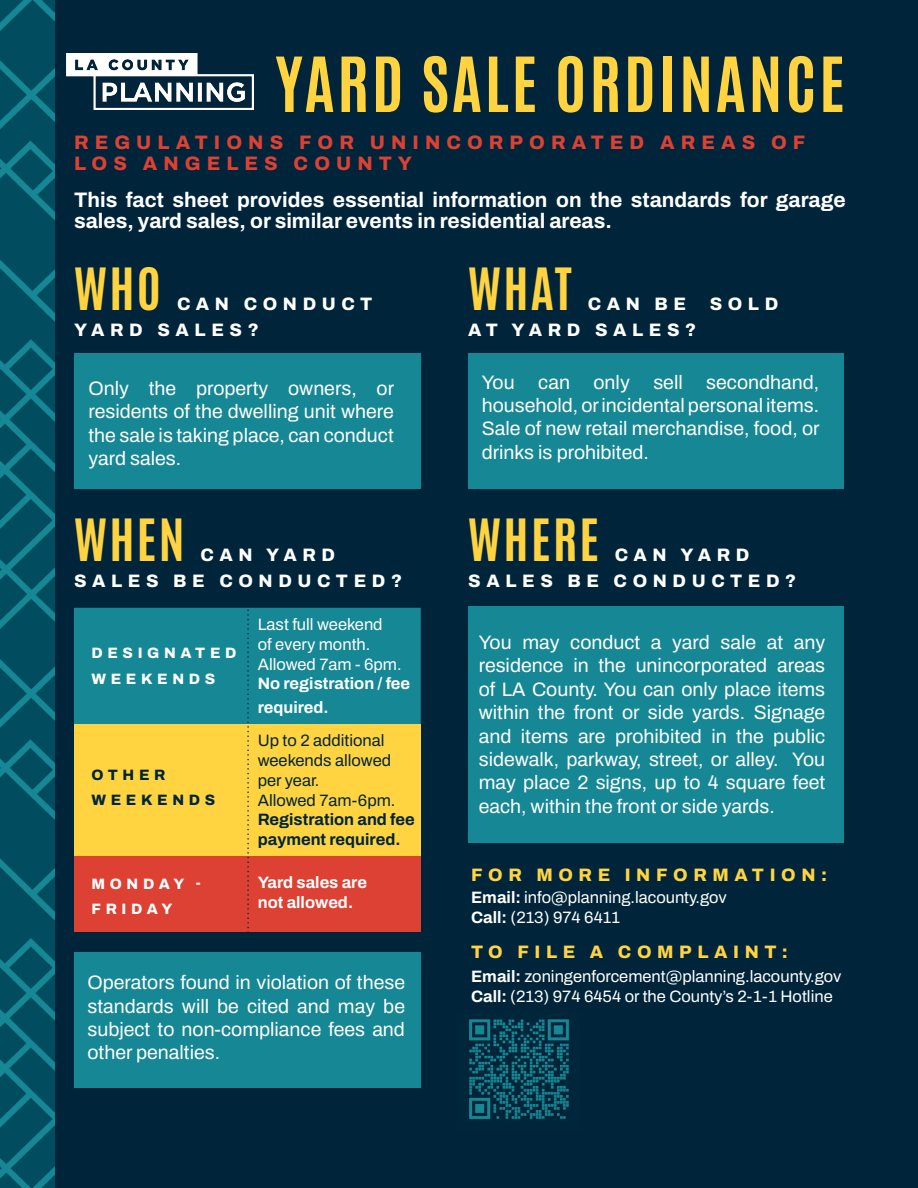
<style>
.page{position:relative;width:918px;height:1188px;background:#00253a}
.page>*{position:absolute;margin:0;border:0;box-sizing:border-box;transform-origin:0 0}
.t1{font:700 64.5px "Antonio";letter-spacing:.05em;color:#ffd440}
.t2{font:700 49.5px "Antonio";letter-spacing:.05em;color:#ffd440}
.t3{font:700 21px/21px "Archivo";color:#fff}
.t4{font:19.5px/23.4px "Archivo";color:#fff;text-align:justify}
.t5{font:800 19.5px "Archivo";letter-spacing:.31em;color:#dc4133}
.t6{font:800 18px/25.5px "Archivo";letter-spacing:.31em;color:#fff}
.t7{font:800 18px "Archivo";letter-spacing:.31em;color:#ffd440}
.t8{font:16.5px "Archivo";color:#fff}
.t9{font:16.5px "Archivo";color:#00253a}
.t10{font:700 16.5px "Archivo";color:#fff}
.t11{font:700 16.5px "Archivo";color:#00253a}
.t12{font:800 15px "Archivo";letter-spacing:.31em;color:#fff}
.t13{font:800 15px "Archivo";letter-spacing:.31em;color:#00253a}
.s1{font-weight:700}
</style>
<div class="page">
<img style="left:1px;top:0;width:54px;height:1188px">
<div style="left:74px;top:353px;width:347px;height:136px;background:#168794"></div>
<div style="left:468px;top:353px;width:375px;height:136px;background:#168794"></div>
<div style="left:468px;top:606px;width:375px;height:236px;background:#168794"></div>
<img style="left:67px;top:54px;width:186px;height:56px">
<svg style="left:74px;top:607px;width:347px;height:346px;background:#988e59"></svg>
<div style="left:74px;top:953px;width:347px;height:135px;background:#168794"></div>
<img style="left:469px;top:1019px;width:100px;height:100px">
<p class="t1" style="left:275px;top:39px;width:571px">YARD SALE ORDINANCE</p>
<p class="t5" style="left:74px;top:128px;width:733px">REGULATIONS FOR UNINCORPORATED AREAS OF</p>
<p class="t5" style="left:74px;top:149px;width:339px">LOS ANGELES COUNTY</p>
<p class="t3" style="left:74px;top:190px;width:773px">This fact sheet provides essential information on the standards for garage sales, yard sales, or similar events in residential areas.</p>
<p class="t2" style="left:74px;top:254px;width:89px">WHO</p>
<p class="t2" style="left:468px;top:254px;width:105px">WHAT</p>
<p class="t6" style="left:74px;top:291px;width:300px;text-indent:103px">CAN CONDUCT<br>YARD SALES?</p>
<p class="t6" style="left:588px;top:291px;width:100px">CAN BE</p>
<p class="t6" style="left:710px;top:291px;width:70px">SOLD</p>
<p class="t6" style="left:468px;top:317px;width:230px">AT YARD SALES?</p>
<p class="t4" style="left:88px;top:377px;width:307px">Only the property owners, or residents of the dwelling unit where the sale is taking place, can conduct yard sales.</p>
<p class="t4" style="left:482px;top:370px;width:339px">You can only sell secondhand, household, or incidental personal items.<br>Sale of new retail merchandise, food, or drinks is prohibited.</p>
<p class="t2" style="left:74px;top:505px;width:112px">WHEN</p>
<p class="t6" style="left:74px;top:542px;width:330px;text-indent:127px">CAN YARD<br>SALES BE CONDUCTED?</p>
<p class="t12" style="left:92px;top:642px;width:146px">DESIGNATED</p>
<p class="t12" style="left:92px;top:667px;width:125px">WEEKENDS</p>
<p class="t13" style="left:92px;top:763px;width:75px">OTHER</p>
<p class="t13" style="left:92px;top:789px;width:125px">WEEKENDS</p>
<p class="t12" style="left:92px;top:872px;width:111px">MONDAY -</p>
<p class="t12" style="left:92px;top:898px;width:82px">FRIDAY</p>
<p class="t8" style="left:258px;top:612px;width:126px">Last full weekend</p>
<p class="t8" style="left:258px;top:632px;width:114px">of every month.</p>
<p class="t8" style="left:258px;top:651px;width:145px">Allowed 7am - 6pm.</p>
<p class="t10" style="left:258px;top:671px;width:154px">No registration / fee</p>
<p class="t10" style="left:258px;top:695px;width:72px">required.</p>
<p class="t9" style="left:258px;top:728px;width:128px">Up to 2 additional</p>
<p class="t9" style="left:258px;top:748px;width:135px">weekends allowed</p>
<p class="t9" style="left:258px;top:768px;width:63px">per year.</p>
<p class="t9" style="left:258px;top:788px;width:139px">Allowed 7am-6pm.</p>
<p class="t11" style="left:258px;top:807px;width:159px">Registration and fee</p>
<p class="t11" style="left:258px;top:827px;width:144px">payment required.</p>
<p class="t10" style="left:258px;top:870px;width:111px">Yard sales are</p>
<p class="t10" style="left:258px;top:890px;width:97px">not allowed.</p>
<p class="t4" style="left:88px;top:971px;width:319px">Operators found in violation of these standards will be cited and may be subject to non-compliance fees and other penalties.</p>
<p class="t2" style="left:468px;top:505px;width:132px">WHERE</p>
<p class="t6" style="left:468px;top:542px;width:330px;text-indent:146px">CAN YARD<br>SALES BE CONDUCTED?</p>
<p class="t4" style="left:479px;top:631px;width:348px">You may conduct a yard sale at any residence in the unincorporated areas of LA County. You can only place items within the front or side yards. Signage and items are prohibited in the public sidewalk, parkway, street, or alley. You may place 2 signs, up to 4 square feet each, within the front or side yards.</p>
<p class="t7" style="left:471px;top:861px;width:358px">FOR MORE INFORMATION:</p>
<p class="t8" style="left:471px;top:885px;width:257px"><span class="s1">Email:</span> info@planning.lacounty.gov</p>
<p class="t8" style="left:471px;top:905px;width:151px"><span class="s1">Call:</span> (213) 974 6411</p>
<p class="t7" style="left:471px;top:938px;width:318px">TO FILE A COMPLAINT:</p>
<p class="t8" style="left:471px;top:964px;width:372px"><span class="s1">Email:</span> zoningenforcement@planning.lacounty.gov</p>
<p class="t8" style="left:471px;top:984px;width:363px"><span class="s1">Call:</span> (213) 974 6454 or the County’s 2-1-1 Hotline</p>
</div>
